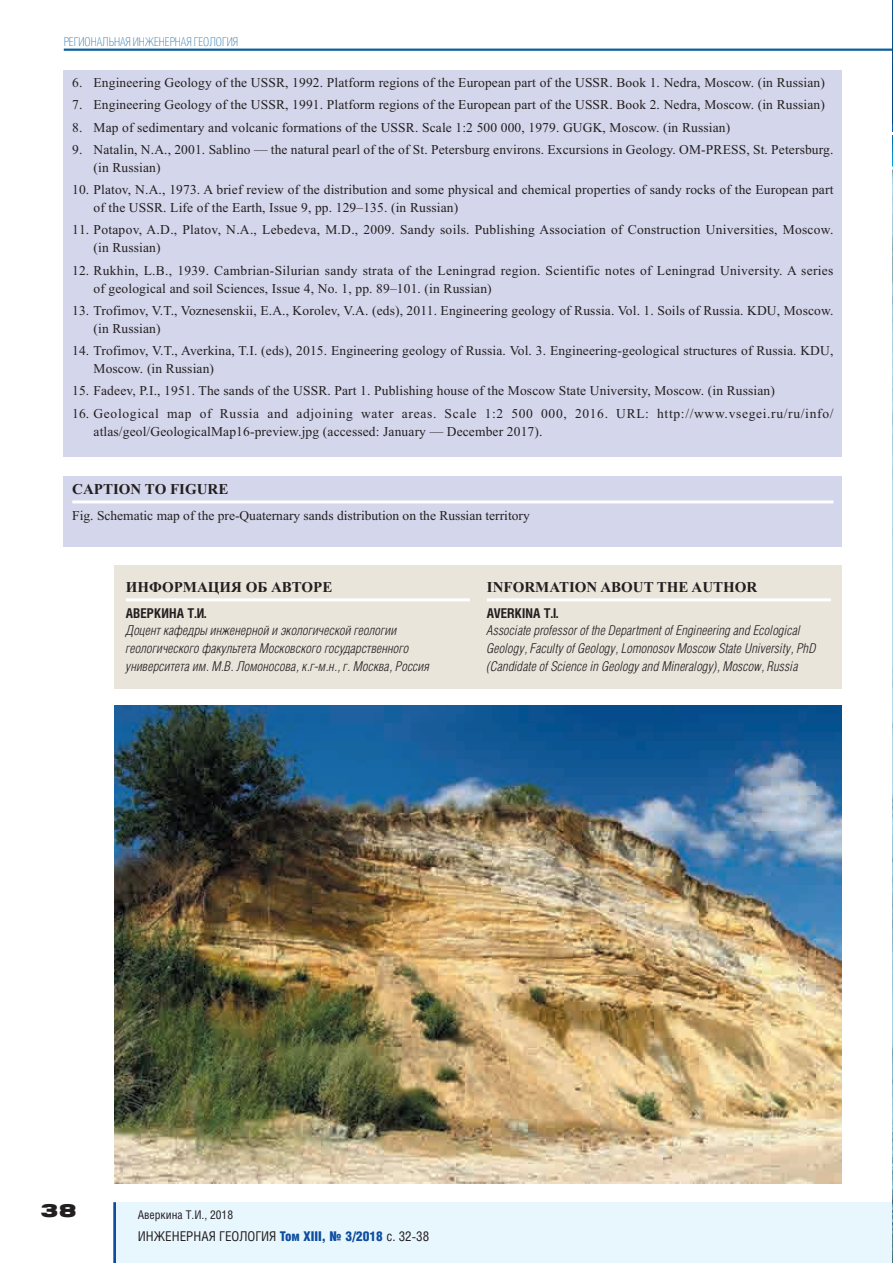
<style>
.page{position:relative;width:893px;height:1263px;background:#fff}
.page>*{position:absolute;margin:0;border:0;box-sizing:border-box;transform-origin:0 0}
.t1{font:900 18px "Helios Ext";color:#231f20}
.t2{font:700 15px "Times New Roman";color:#231f20}
.t3{font:13.5px/18px "Times New Roman";letter-spacing:.01em;color:#231f20}
.t4{font:italic 300 13.5px/17.7px "Helios Cond";letter-spacing:.005em;color:#231f20}
.t5{font:13.5px/18px "Times New Roman";letter-spacing:.05em;color:#231f20}
.t6{font:13.5px "Helios Cond";color:#231f20}
.t7{font:700 13.5px "Helios Cond";letter-spacing:.005em;color:#231f20}
.t8{font:100 12px "Helios Cond";color:#0c619d}
.t9{font:12px "Helios Cond";color:#231f20}
.s1{font-weight:900;color:#0d4d9f}
</style>
<div class="page">
<hr style="left:64px;top:49px;width:829px;height:2px;background:#0c619d">
<hr style="left:113px;top:1202px;width:3px;height:61px;background:#0d4d9f">
<div style="left:116px;top:1202px;width:777px;height:61px;background:#e8f6fd"></div>
<div style="left:64px;top:70px;width:778px;height:387px;background:#d4d6eb"></div>
<div style="left:64px;top:476px;width:778px;height:71px;background:#d4d6eb"></div>
<hr style="left:72px;top:500px;width:761px;height:3px;background:#fff">
<div style="left:115px;top:566px;width:727px;height:123px;background:#eae5db"></div>
<hr style="left:126px;top:598px;width:344px;height:3px;background:#fff">
<hr style="left:487px;top:598px;width:344px;height:3px;background:#fff">
<img style="left:115px;top:706px;width:727px;height:477px">
<img style="left:892px;top:189px;width:1px;height:1074px">
<svg style="left:892px;top:0;width:1px;height:189px"></svg>
<p class="t8" style="left:64px;top:37px;width:176px">РЕГИОНАЛЬНАЯ ИНЖЕНЕРНАЯ ГЕОЛОГИЯ</p>
<p class="t3" style="left:72px;top:75px;width:754px">6. Engineering Geology of the USSR, 1992. Platform regions of the European part of the USSR. Book 1. Nedra, Moscow. (in Russian)</p>
<p class="t3" style="left:72px;top:97px;width:754px">7. Engineering Geology of the USSR, 1991. Platform regions of the European part of the USSR. Book 2. Nedra, Moscow. (in Russian)</p>
<p class="t3" style="left:72px;top:119px;width:659px">8. Map of sedimentary and volcanic formations of the USSR. Scale 1:2 500 000, 1979. GUGK, Moscow. (in Russian)</p>
<p class="t3" style="left:94px;top:142px;width:741px;text-indent:-21px">9. Natalin, N.A., 2001. Sablino — the natural pearl of the of St. Petersburg environs. Excursions in Geology. OM-PRESS, St. Petersburg. (in Russian)</p>
<p class="t3" style="left:94px;top:182px;width:741px;text-indent:-21px">10. Platov, N.A., 1973. A brief review of the distribution and some physical and chemical properties of sandy rocks of the European part of the USSR. Life of the Earth, Issue 9, pp. 129–135. (in Russian)</p>
<p class="t3" style="left:94px;top:222px;width:741px;text-indent:-21px">11. Potapov, A.D., Platov, N.A., Lebedeva, M.D., 2009. Sandy soils. Publishing Association of Construction Universities, Moscow. (in Russian)</p>
<p class="t3" style="left:94px;top:262px;width:741px;text-indent:-21px">12. Rukhin, L.B., 1939. Cambrian-Silurian sandy strata of the Leningrad region. Scientific notes of Leningrad University. A series of geological and soil Sciences, Issue 4, No. 1, pp. 89–101. (in Russian)</p>
<p class="t3" style="left:94px;top:303px;width:741px;text-indent:-21px">13. Trofimov, V.T., Voznesenskii, E.A., Korolev, V.A. (eds), 2011. Engineering geology of Russia. Vol. 1. Soils of Russia. KDU, Moscow. (in Russian)</p>
<p class="t3" style="left:94px;top:343px;width:741px;text-indent:-21px">14. Trofimov, V.T., Averkina, T.I. (eds), 2015. Engineering geology of Russia. Vol. 3. Engineering-geological structures of Russia. KDU,<br>Moscow. (in Russian)</p>
<p class="t3" style="left:72px;top:383px;width:704px">15. Fadeev, P.I., 1951. The sands of the USSR. Part 1. Publishing house of the Moscow State University, Moscow. (in Russian)</p>
<p class="t5" style="left:94px;top:405px;width:741px;text-indent:-21px">16. Geological map of Russia and adjoining water areas. Scale 1:2 500 000, 2016. URL: http://www.vsegei.ru/ru/info/ atlas/geol/GeologicalMap16-preview.jpg (accessed: January — December 2017).</p>
<p class="t2" style="left:72px;top:484px;width:158px">CAPTION TO FIGURE</p>
<p class="t3" style="left:72px;top:508px;width:459px">Fig. Schematic map of the pre-Quaternary sands distribution on the Russian territory</p>
<p class="t2" style="left:126px;top:582px;width:208px">ИНФОРМАЦИЯ ОБ АВТОРЕ</p>
<p class="t7" style="left:126px;top:608px;width:82px">АВЕРКИНА Т.И.</p>
<p class="t4" style="left:126px;top:623px;width:305px">Доцент кафедры инженерной и экологической геологии геологического факультета Московского государственного университета им. М.В. Ломоносова, к.г-м.н., г. Москва, Россия</p>
<p class="t2" style="left:487px;top:582px;width:272px">INFORMATION ABOUT THE AUTHOR</p>
<p class="t7" style="left:487px;top:608px;width:73px">AVERKINA T.I.</p>
<p class="t4" style="left:487px;top:623px;width:331px">Associate professor of the Department of Engineering and Ecological<br>Geology, Faculty of Geology, Lomonosov Moscow State University, PhD (Candidate of Science in Geology and Mineralogy), Moscow, Russia</p>
<h1 class="t1" style="left:41px;top:1203px;width:37px">38</h1>
<p class="t9" style="left:138px;top:1210px;width:97px">Аверкина Т.И., 2018</p>
<p class="t6" style="left:138px;top:1231px;width:293px">ИНЖЕНЕРНАЯ ГЕОЛОГИЯ <span class="s1">Том XIII, № 3/2018</span> c. 32-38</p>
</div>
